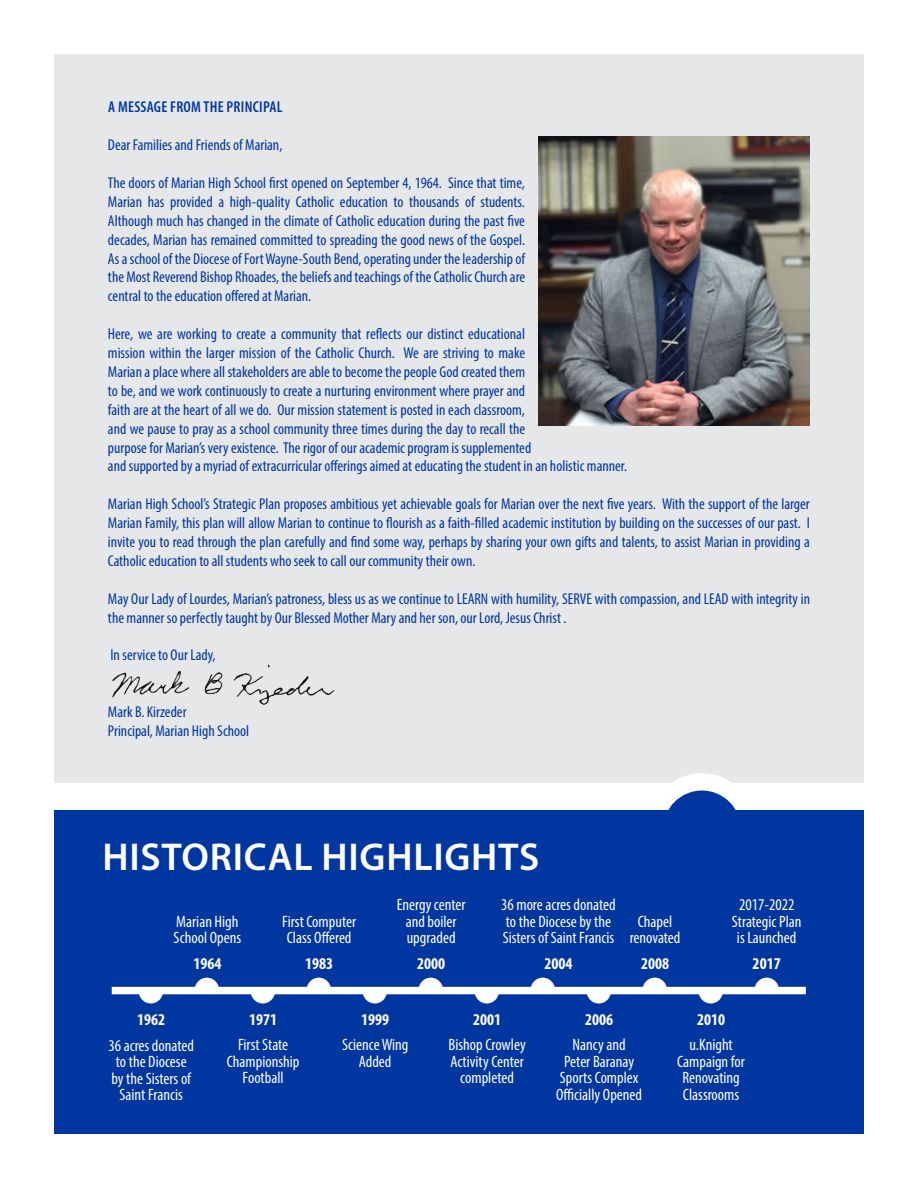
<style>
.page{position:relative;width:918px;height:1188px;background:#fff}
.page>*{position:absolute;margin:0;border:0;box-sizing:border-box;transform-origin:0 0}
.t1{font:600 39px "Myriad Pro";letter-spacing:.02em;color:#fff}
.t2{font:condensed 16.5px/16.5px "Myriad Pro";color:#fff;text-align:center}
.t3{font:700 condensed 16.5px "Myriad Pro";color:#fff}
.t4{font:condensed 15.75px/18.9px "Myriad Pro";color:#0036a0;text-align:justify}
.t5{font:600 condensed 15.75px "Myriad Pro";letter-spacing:.02em;color:#0036a0}
</style>
<div class="page">
<div style="left:54px;top:54px;width:810px;height:729px;background:#e6e7e9"></div>
<img style="left:112px;top:664px;width:222px;height:41px">
<img style="left:539px;top:136px;width:271px;height:289px">
<div style="left:649px;top:773px;width:106px;height:106px;background:#fff;border-radius:50%"></div>
<div style="left:663px;top:791px;width:78px;height:77px;background:#0036a0;border-radius:50%"></div>
<div style="left:54px;top:810px;width:810px;height:324px;background:#0036a0"></div>
<div style="left:112px;top:987px;width:694px;height:7px;background:#fff"></div>
<svg style="left:139px;top:994px;width:24px;height:10px"></svg>
<svg style="left:250px;top:994px;width:25px;height:10px"></svg>
<svg style="left:362px;top:994px;width:25px;height:10px"></svg>
<svg style="left:474px;top:994px;width:25px;height:10px"></svg>
<svg style="left:586px;top:994px;width:25px;height:10px"></svg>
<svg style="left:698px;top:994px;width:25px;height:10px"></svg>
<svg style="left:195px;top:978px;width:24px;height:9px"></svg>
<svg style="left:306px;top:978px;width:25px;height:9px"></svg>
<svg style="left:754px;top:978px;width:25px;height:9px"></svg>
<svg style="left:418px;top:978px;width:25px;height:9px"></svg>
<svg style="left:530px;top:978px;width:25px;height:9px"></svg>
<svg style="left:642px;top:978px;width:25px;height:9px"></svg>
<p class="t5" style="left:108px;top:97px;width:176px">A MESSAGE FROM THE PRINCIPAL</p>
<p class="t4" style="left:108px;top:135px;width:176px">Dear Families and Friends of Marian,</p>
<p class="t4" style="left:108px;top:173px;width:419px">The doors of Marian High School first opened on September 4, 1964. Since that time, Marian has provided a high-quality Catholic education to thousands of students.<br>Although much has changed in the climate of Catholic education during the past five decades, Marian has remained committed to spreading the good news of the Gospel.<br>As a school of the Diocese of Fort Wayne-South Bend, operating under the leadership of the Most Reverend Bishop Rhoades, the beliefs and teachings of the Catholic Church are central to the education offered at Marian.</p>
<p class="t4" style="left:108px;top:324px;width:425px;text-align:left">Here, we are working to create a community that reflects our distinct educational mission within the larger mission of the Catholic Church. We are striving to make Marian a place where all stakeholders are able to become the people God created them to be, and we work continuously to create a nurturing environment where prayer and faith are at the heart of all we do. Our mission statement is posted in each classroom, and we pause to pray as a school community three times during the day to recall the purpose for Marian’s very existence. The rigor of our academic program is supplemented</p>
<p class="t4" style="left:108px;top:457px;width:521px">and supported by a myriad of extracurricular offerings aimed at educating the student in an holistic manner.</p>
<p class="t4" style="left:108px;top:494px;width:703px">Marian High School’s Strategic Plan proposes ambitious yet achievable goals for Marian over the next five years. With the support of the larger Marian Family, this plan will allow Marian to continue to flourish as a faith-filled academic institution by building on the successes of our past. I invite you to read through the plan carefully and find some way, perhaps by sharing your own gifts and talents, to assist Marian in providing a Catholic education to all students who seek to call our community their own.</p>
<p class="t4" style="left:108px;top:589px;width:704px">May Our Lady of Lourdes, Marian’s patroness, bless us as we continue to LEARN with humility, SERVE with compassion, and LEAD with integrity in the manner so perfectly taught by Our Blessed Mother Mary and her son, our Lord, Jesus Christ .</p>
<p class="t4" style="left:110px;top:646px;width:107px">In service to Our Lady,</p>
<p class="t4" style="left:108px;top:702px;width:80px">Mark B. Kirzeder</p>
<p class="t4" style="left:108px;top:721px;width:143px">Principal, Marian High School</p>
<p class="t1" style="left:102px;top:832px;width:438px">HISTORICAL HIGHLIGHTS</p>
<p class="t2" style="left:174px;top:913px;width:69px;text-align:left">Marian High<br>School Opens</p>
<p class="t3" style="left:193px;top:953px;width:30px">1964</p>
<p class="t2" style="left:282px;top:913px;width:75px;text-align:left">First Computer<br>Class Offered</p>
<p class="t3" style="left:305px;top:953px;width:30px">1983</p>
<p class="t2" style="left:397px;top:896px;width:70px">Energy center and boiler upgraded</p>
<p class="t3" style="left:417px;top:953px;width:30px">2000</p>
<p class="t2" style="left:501px;top:896px;width:116px;text-align:left">36 more acres donated to the Diocese by the<br>Sisters of Saint Francis</p>
<p class="t3" style="left:544px;top:953px;width:30px">2004</p>
<p class="t2" style="left:630px;top:913px;width:52px">Chapel renovated</p>
<p class="t3" style="left:641px;top:953px;width:30px">2008</p>
<p class="t2" style="left:732px;top:896px;width:71px">2017-2022<br>Strategic Plan</p>
<p class="t2" style="left:737px;top:929px;width:61px">is Launched</p>
<p class="t3" style="left:753px;top:953px;width:30px">2017</p>
<p class="t3" style="left:137px;top:1009px;width:30px">1962</p>
<p class="t2" style="left:108px;top:1037px;width:87px">36 acres donated to the Diocese by the Sisters of<br>Saint Francis</p>
<p class="t3" style="left:249px;top:1009px;width:30px">1971</p>
<p class="t2" style="left:227px;top:1037px;width:74px">First State<br>Championship</p>
<p class="t2" style="left:243px;top:1070px;width:43px">Football</p>
<p class="t3" style="left:361px;top:1009px;width:30px">1999</p>
<p class="t2" style="left:342px;top:1037px;width:68px">Science Wing<br>Added</p>
<p class="t3" style="left:473px;top:1009px;width:30px">2001</p>
<p class="t2" style="left:449px;top:1037px;width:79px">Bishop Crowley<br>Activity Center completed</p>
<p class="t3" style="left:585px;top:1009px;width:30px">2006</p>
<p class="t2" style="left:556px;top:1037px;width:88px">Nancy and<br>Peter Baranay<br>Sports Complex<br>Officially Opened</p>
<p class="t3" style="left:697px;top:1009px;width:30px">2010</p>
<p class="t2" style="left:677px;top:1037px;width:69px">u.Knight<br>Campaign for<br>Renovating<br>Classrooms</p>
</div>
